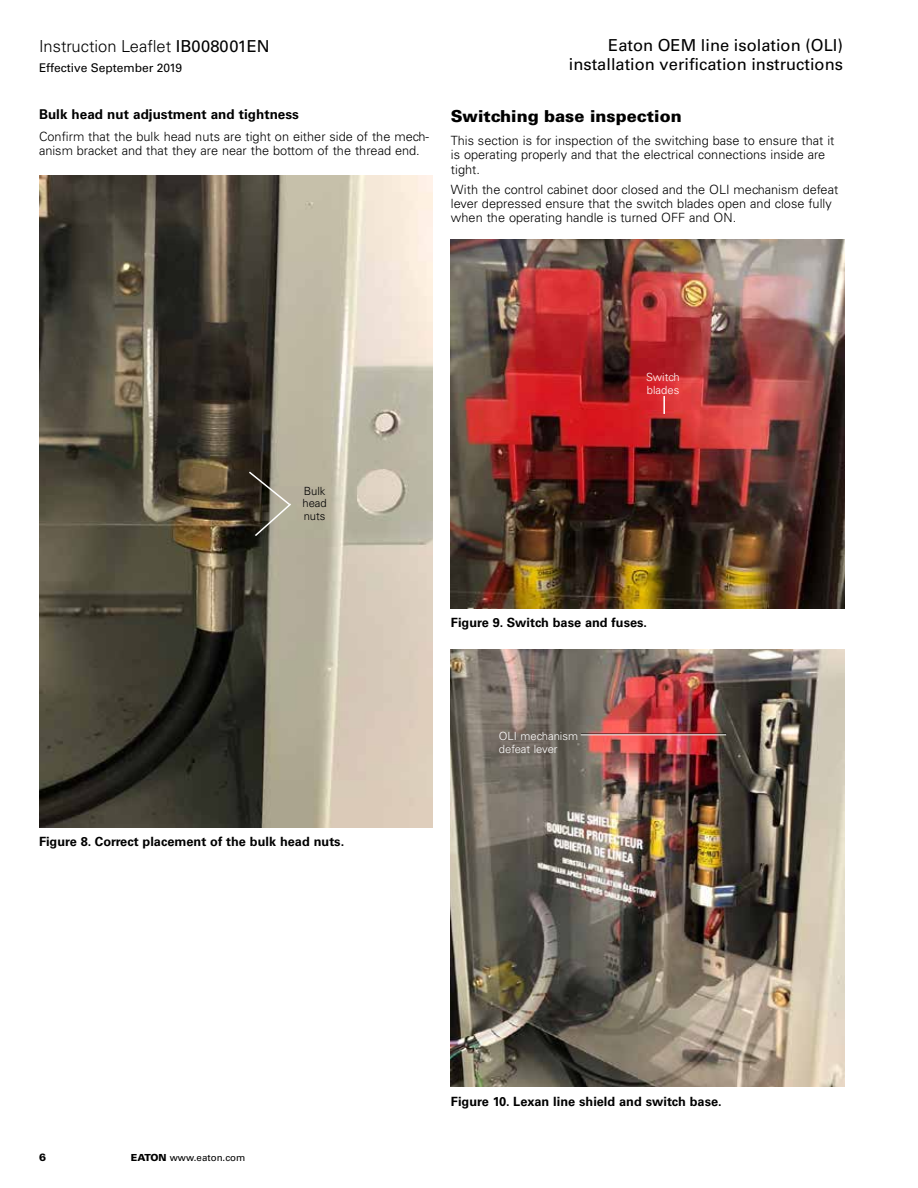
<style>
.page{position:relative;width:918px;height:1188px;background:#fff}
.page>*{position:absolute;margin:0;border:0;box-sizing:border-box;transform-origin:0 0}
.t1{font:16.5px/18.8px "Univers";color:#000;text-align:right}
.t2{font:300 16.5px "Univers";color:#000}
.t3{font:900 16.5px "Univers";color:#000}
.t4{font:700 13.5px "Univers LT";color:#000}
.t5{font:300 12.75px/14.2px "Univers";color:#000}
.t6{font:700 12.75px "Univers LT";color:#000}
.t7{font:12px "Univers";color:#000}
.t8{font:300 11.25px/12.8px "Univers";color:#fff}
.t9{font:300 11.25px/12.8px "Univers";color:#000;text-align:justify}
.t10{font:900 10.5px "Univers";color:#000}
.t11{font:9.75px "Univers";color:#000}
.s1{font-weight:400}
.s2{font-weight:900}
</style>
<div class="page">
<img style="left:39px;top:175px;width:394px;height:653px">
<svg style="left:247px;top:470px;width:46px;height:68px;background:#746f61"></svg>
<img style="left:451px;top:240px;width:394px;height:369px">
<svg style="left:663px;top:396px;width:2px;height:18px"></svg>
<img style="left:451px;top:649px;width:394px;height:438px">
<hr style="left:581px;top:734px;width:146px;height:1px;background:#000">
<hr style="left:581px;top:734px;width:145px;height:1px;background:#fff">
<p class="t2" style="left:39px;top:36px;width:232px">Instruction Leaflet <span class="s1">IB008001EN</span></p>
<p class="t7" style="left:39px;top:60px;width:145px">Effective September 2019</p>
<p class="t4" style="left:39px;top:106px;width:261px">Bulk head nut adjustment and tightness</p>
<p class="t5" style="left:39px;top:129px;width:392px">Confirm that the bulk head nuts are tight on either side of the mech&shy;anism bracket and that they are near the bottom of the thread end.</p>
<p class="t1" style="left:569px;top:36px;width:276px">Eaton OEM line isolation (OLI) installation verification instructions</p>
<p class="t3" style="left:451px;top:106px;width:232px">Switching base inspection</p>
<p class="t5" style="left:451px;top:134px;width:385px">This section is for inspection of the switching base to ensure that it is operating properly and that the electrical connections inside are tight.</p>
<p class="t5" style="left:451px;top:182px;width:389px">With the control cabinet door closed and the OLI mechanism defeat lever depressed ensure that the switch blades open and close fully when the operating handle is turned OFF and ON.</p>
<p class="t9" style="left:302px;top:484px;width:26px">Bulk head nuts</p>
<p class="t6" style="left:39px;top:834px;width:307px">Figure 8. Correct placement of the bulk head nuts.</p>
<p class="t8" style="left:646px;top:371px;width:35px">Switch blades</p>
<p class="t6" style="left:451px;top:616px;width:198px">Figure 9. Switch base and fuses.</p>
<p class="t8" style="left:499px;top:730px;width:81px">OLI mechanism defeat lever</p>
<p class="t10" style="left:39px;top:1151px;width:9px">6</p>
<p class="t11" style="left:131px;top:1152px;width:116px"><span class="s2">EATON</span> www.eaton.com</p>
<p class="t6" style="left:451px;top:1094px;width:272px">Figure 10. Lexan line shield and switch base.</p>
</div>
